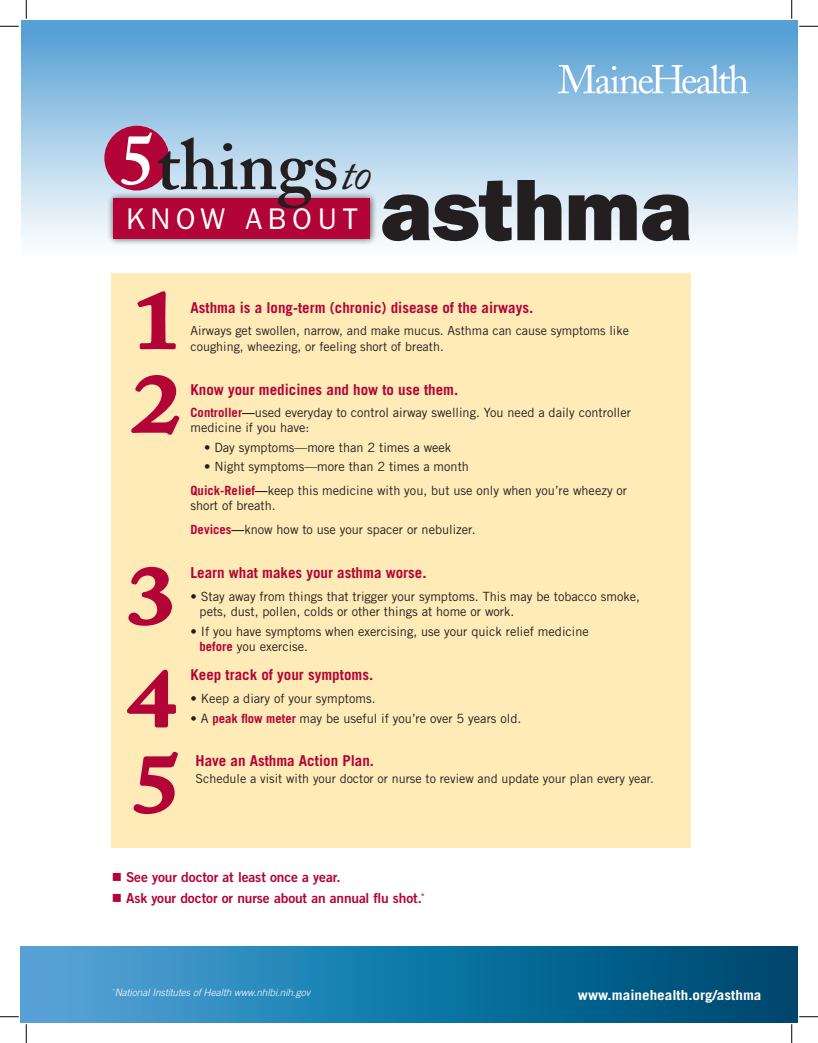
<style>
.page{position:relative;width:818px;height:1043px;background:#fff}
.page>*{position:absolute;margin:0;border:0;box-sizing:border-box;transform-origin:0 0}
.t1{font:87.75px "ITC Franklin Gothic Std Hvy";color:#231f20}
.t2{font:600 80.25px "Adobe Caslon Pro";color:#b30437;scale:1.2 1}
.t3{font:600 71.25px "Adobe Caslon Pro";color:#231f20}
.t4{font:30px "ITC Franklin Gothic Std";letter-spacing:.19em;color:#fff}
.t5{font:700 15px "Trade Gothic";color:#b30437}
.t6{font:13.75px "Trade Gothic Bold Two";letter-spacing:-.005em;color:#b30437}
.t7{font:700 13.75px "Trade Gothic";color:#fff;scale:1.1 1}
.t8{font:12.75px/15px "Trade Gothic";color:#231f20}
.t9{font:12.5px/15px "Trade Gothic";color:#231f20}
.t10{font:italic 300 10px "Trade Gothic";letter-spacing:-.005em;color:#fff}
.s1{color:#fff}
.s2{font-weight:400;font-style:italic;font-size:46.62px}
.s3{font-weight:700;color:#b30437}
.s4{font-weight:700}
</style>
<div class="page">
<div style="left:21px;top:21px;width:776px;height:238px;background:linear-gradient(to bottom,#519dd3,#fff)"></div>
<svg style="left:21px;top:946px;width:776px;height:76px;background:#1c77a6"></svg>
<div style="left:112px;top:274px;width:579px;height:574px;background:#feebb7"></div>
<svg style="left:131px;top:375px;width:49px;height:60px"></svg>
<svg style="left:127px;top:669px;width:49px;height:59px"></svg>
<svg style="left:128px;top:566px;width:44px;height:60px"></svg>
<svg style="left:137px;top:291px;width:39px;height:59px"></svg>
<svg style="left:558px;top:64px;width:190px;height:30px"></svg>
<div style="left:107px;top:191px;width:270px;height:55px;background:#231f20;opacity:.75"></div>
<div style="left:114px;top:198px;width:256px;height:41px;background:#b30437"></div>
<div style="left:104px;top:126px;width:65px;height:64px;background:#b30437;border-radius:50%"></div>
<svg style="left:133px;top:751px;width:45px;height:64px"></svg>
<svg style="left:0;top:25px;width:19px;height:2px"></svg>
<svg style="left:799px;top:25px;width:19px;height:2px"></svg>
<svg style="left:0;top:1016px;width:19px;height:1px"></svg>
<svg style="left:799px;top:1016px;width:19px;height:1px"></svg>
<svg style="left:25px;top:0;width:2px;height:19px"></svg>
<svg style="left:25px;top:1024px;width:2px;height:18px"></svg>
<svg style="left:791px;top:0;width:1px;height:19px"></svg>
<svg style="left:791px;top:1024px;width:1px;height:18px"></svg>
<h3 class="t3" style="left:119px;top:123px;width:253px"><span class="s1">5</span>things<span class="s2">to</span></h3>
<h3 class="t4" style="left:126px;top:201px;width:233px">KNOW ABOUT</h3>
<h1 class="t1" style="left:380px;top:158px;width:312px">asthma</h1>
<h2 class="t2" style="left:133px;top:273px;width:42px">1</h2>
<h2 class="t2" style="left:133px;top:356px;width:42px">2</h2>
<h2 class="t2" style="left:128px;top:548px;width:42px">3</h2>
<h2 class="t2" style="left:128px;top:651px;width:42px">4</h2>
<p class="t5" style="left:190px;top:298px;width:344px">Asthma is a long-term (chronic) disease of the airways.</p>
<p class="t9" style="left:190px;top:323px;width:440px">Airways get swollen, narrow, and make mucus. Asthma can cause symptoms like coughing, wheezing, or feeling short of breath.</p>
<p class="t5" style="left:190px;top:380px;width:269px">Know your medicines and how to use them.</p>
<p class="t8" style="left:190px;top:405px;width:442px"><span class="s3">Controller</span><span class="s4">—</span>used everyday to control airway swelling. You need a daily controller medicine if you have:</p>
<p class="t8" style="left:204px;top:440px;width:249px">• Day symptoms—more than 2 times a week</p>
<p class="t8" style="left:190px;top:454px;width:438px;line-height:23.9px;text-indent:13px">• Night symptoms—more than 2 times a month<br><span class="s3">Quick-Relief</span><span class="s4">—</span>keep this medicine with you, but use only when you’re wheezy or</p>
<p class="t8" style="left:190px;top:493px;width:286px;line-height:23.9px">short of breath.<br><span class="s3">Devices</span><span class="s4">—</span>know how to use your spacer or nebulizer.</p>
<p class="t5" style="left:190px;top:563px;width:237px">Learn what makes your asthma worse.</p>
<p class="t8" style="left:199px;top:588px;width:442px;text-indent:-9px">• Stay away from things that trigger your symptoms. This may be tobacco smoke, pets, dust, pollen, colds or other things at home or work.</p>
<p class="t8" style="left:199px;top:623px;width:391px;text-indent:-9px">• If you have symptoms when exercising, use your quick relief medicine <span class="s3">before</span> you exercise.</p>
<p class="t5" style="left:190px;top:666px;width:184px">Keep track of your symptoms.</p>
<p class="t8" style="left:190px;top:690px;width:186px">• Keep a diary of your symptoms.</p>
<p class="t8" style="left:190px;top:710px;width:332px">• A <span class="s3">peak flow meter</span> may be useful if you’re over 5 years old.</p>
<h2 class="t2" style="left:133px;top:736px;width:42px">5</h2>
<p class="t5" style="left:195px;top:751px;width:180px">Have an Asthma Action Plan.</p>
<p class="t9" style="left:195px;top:770px;width:460px">Schedule a visit with your doctor or nurse to review and update your plan every year.</p>
<p class="t6" style="left:112px;top:868px;width:230px">■ See your doctor at least once a year.</p>
<p class="t6" style="left:112px;top:889px;width:314px">■ Ask your doctor or nurse about an annual flu shot.<sup>*</sup></p>
<p class="t10" style="left:112px;top:986px;width:200px"><sup>*</sup>National Institutes of Health www.nhlbi.nih.gov</p>
<p class="t7" style="left:578px;top:986px;width:168px">www.mainehealth.org/asthma</p>
</div>
